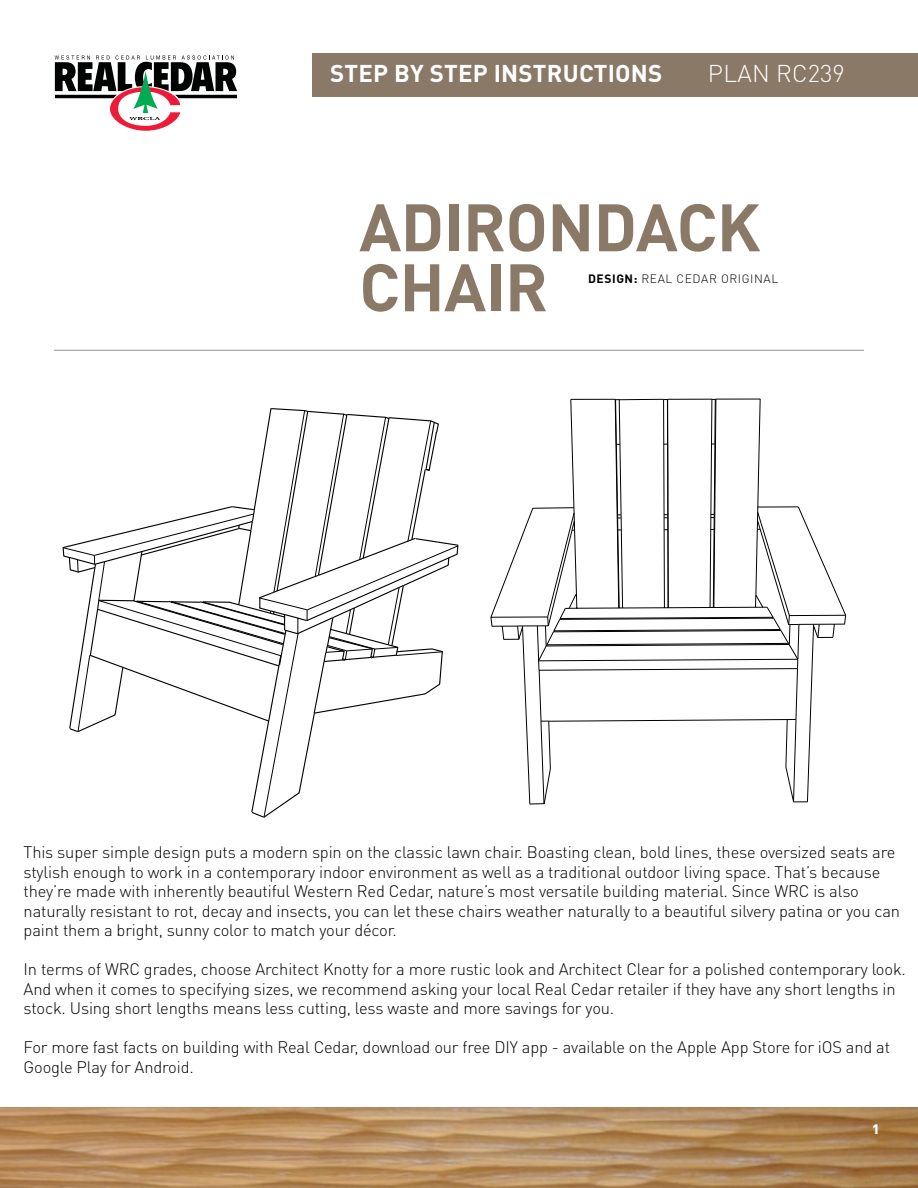
<style>
.page{position:relative;width:918px;height:1188px;background:#fff}
.page>*{position:absolute;margin:0;border:0;box-sizing:border-box;transform-origin:0 0}
.t1{font:700 66px/60px "DIN Pro";letter-spacing:-.01em;color:#8a7967}
.t2{font:700 24px "DIN Pro";letter-spacing:.01em;color:#fff}
.t3{font:300 24px "DIN Pro";letter-spacing:.01em;color:#fff}
.t4{font:300 16.5px/19.5px "DIN Pro";letter-spacing:-.01em;color:#000}
.t5{font:900 13.5px "DIN Pro";color:#fff}
.t6{font:300 12px "DIN Pro";letter-spacing:.05em;color:#000}
.s1{font-weight:700}
</style>
<div class="page">
<img style="left:0;top:1108px;width:918px;height:80px">
<div style="left:312px;top:53px;width:606px;height:43px;background:#8a7967"></div>
<svg style="left:55px;top:55px;width:182px;height:76px"></svg>
<hr style="left:54px;top:350px;width:810px;height:1px;background:#939598">
<svg style="left:490px;top:548px;width:357px;height:257px"></svg>
<svg style="left:517px;top:398px;width:328px;height:249px"></svg>
<svg style="left:62px;top:408px;width:397px;height:410px"></svg>
<h2 class="t2" style="left:330px;top:57px;width:334px">STEP BY STEP INSTRUCTIONS</h2>
<h2 class="t3" style="left:708px;top:57px;width:138px">PLAN RC239</h2>
<h1 class="t1" style="left:359px;top:195px;width:403px">ADIRONDACK<br>CHAIR</h1>
<p class="t6" style="left:588px;top:271px;width:192px"><span class="s1">DESIGN:</span> REAL CEDAR ORIGINAL</p>
<p class="t4" style="left:24px;top:842px;width:878px">This super simple design puts a modern spin on the classic lawn chair. Boasting clean, bold lines, these oversized seats are stylish enough to work in a contemporary indoor environment as well as a traditional outdoor living space. That’s because they’re made with inherently beautiful Western Red Cedar, nature’s most versatile building material. Since WRC is also naturally resistant to rot, decay and insects, you can let these chairs weather naturally to a beautiful silvery patina or you can paint them a bright, sunny color to match your décor.</p>
<p class="t4" style="left:24px;top:959px;width:884px">In terms of WRC grades, choose Architect Knotty for a more rustic look and Architect Clear for a polished contemporary look.<br>And when it comes to specifying sizes, we recommend asking your local Real Cedar retailer if they have any short lengths in stock. Using short lengths means less cutting, less waste and more savings for you.</p>
<p class="t4" style="left:24px;top:1037px;width:868px">For more fast facts on building with Real Cedar, download our free DIY app - available on the Apple App Store for iOS and at<br>Google Play for Android.</p>
<p class="t5" style="left:872px;top:1120px;width:9px">1</p>
</div>
